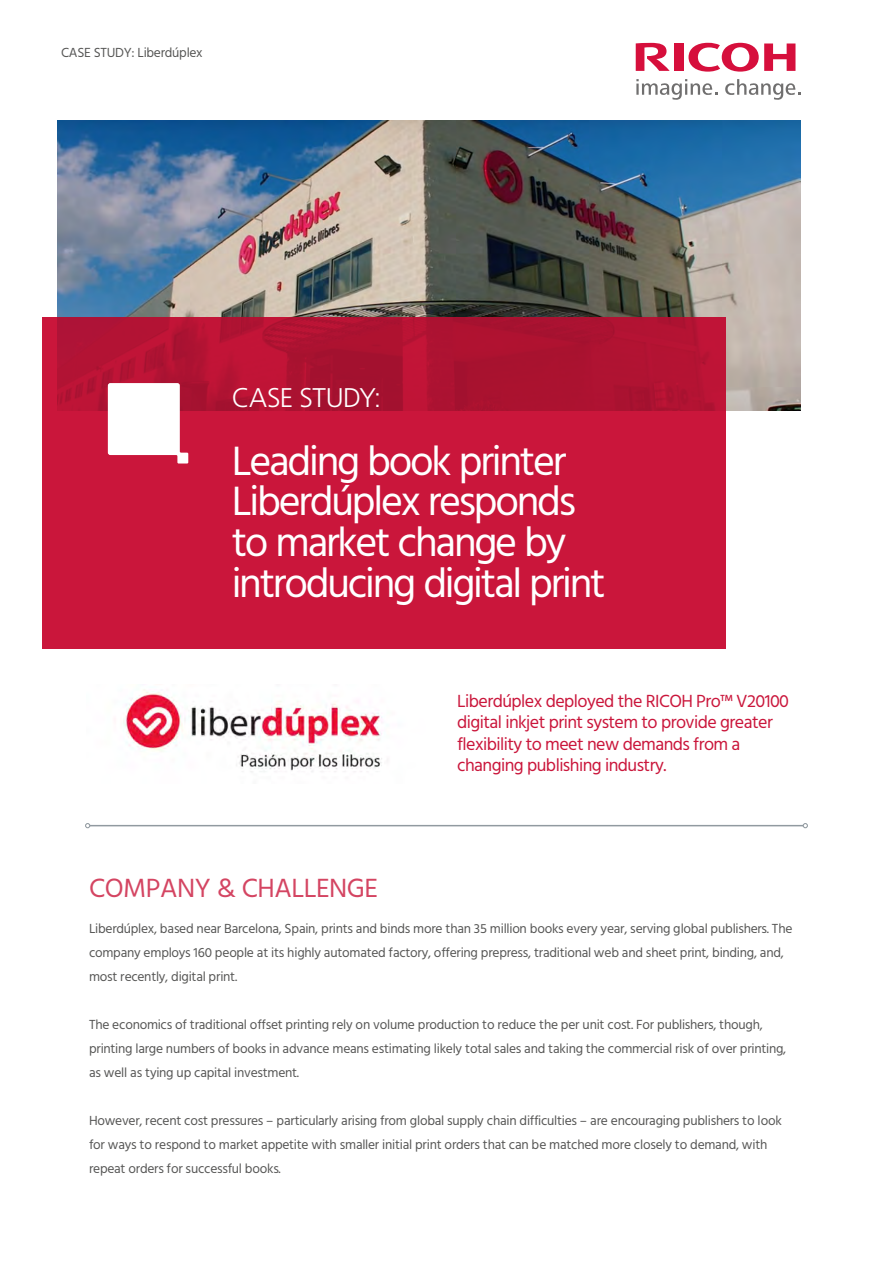
<style>
.page{position:relative;width:893px;height:1263px;background:#fff}
.page>*{position:absolute;margin:0;border:0;box-sizing:border-box;transform-origin:0 0}
.t1{font:42px/40.8px "Hind";letter-spacing:-.055em;color:#fff}
.t2{font:27px "Hind";letter-spacing:-.02em;color:#d44562}
.t3{font:300 27px "Frutiger";letter-spacing:-.02em;color:#fff}
.t4{font:18px/21.6px "Hind";letter-spacing:-.03em;color:#ca163b}
.t5{font:13.5px/24px "Hind";letter-spacing:-.02em;color:#575756}
</style>
<div class="page">
<img style="left:57px;top:120px;width:743px;height:290px">
<svg style="left:43px;top:317px;width:682px;height:332px;background:#c21538"></svg>
<hr style="left:90px;top:825px;width:713px;height:1px;background:#919aa0">
<svg style="left:85px;top:823px;width:5px;height:5px"></svg>
<svg style="left:803px;top:823px;width:5px;height:5px"></svg>
<svg style="left:108px;top:383px;width:80px;height:80px"></svg>
<svg style="left:688px;top:43px;width:107px;height:29px"></svg>
<div style="left:674px;top:44px;width:9px;height:27px;background:#d60f3c"></div>
<svg style="left:636px;top:43px;width:34px;height:28px"></svg>
<svg style="left:636px;top:79px;width:81px;height:21px"></svg>
<svg style="left:725px;top:79px;width:75px;height:21px"></svg>
<img style="left:123px;top:689px;width:260px;height:83px">
<p class="t5" style="left:61px;top:41px;width:143px">CASE STUDY: Liberdúplex</p>
<h2 class="t3" style="left:232px;top:382px;width:151px">CASE STUDY:</h2>
<h1 class="t1" style="left:232px;top:442px;width:376px">Leading book printer<br>Liberdúplex responds to market change by introducing digital print</h1>
<h3 class="t4" style="left:457px;top:691px;width:333px">Liberdúplex deployed the RICOH Pro™ V20100 digital inkjet print system to provide greater flexibility to meet new demands from a changing publishing industry.</h3>
<h2 class="t2" style="left:89px;top:870px;width:290px">COMPANY &amp; CHALLENGE</h2>
<p class="t5" style="left:89px;top:917px;width:705px">Liberdúplex, based near Barcelona, Spain, prints and binds more than 35 million books every year, serving global publishers. The company employs 160 people at its highly automated factory, offering prepress, traditional web and sheet print, binding, and, most recently, digital print.</p>
<p class="t5" style="left:89px;top:1013px;width:699px">The economics of traditional offset printing rely on volume production to reduce the per unit cost. For publishers, though, printing large numbers of books in advance means estimating likely total sales and taking the commercial risk of over printing, as well as tying up capital investment.</p>
<p class="t5" style="left:89px;top:1109px;width:694px">However, recent cost pressures – particularly arising from global supply chain difficulties – are encouraging publishers to look for ways to respond to market appetite with smaller initial print orders that can be matched more closely to demand, with repeat orders for successful books.</p>
</div>
